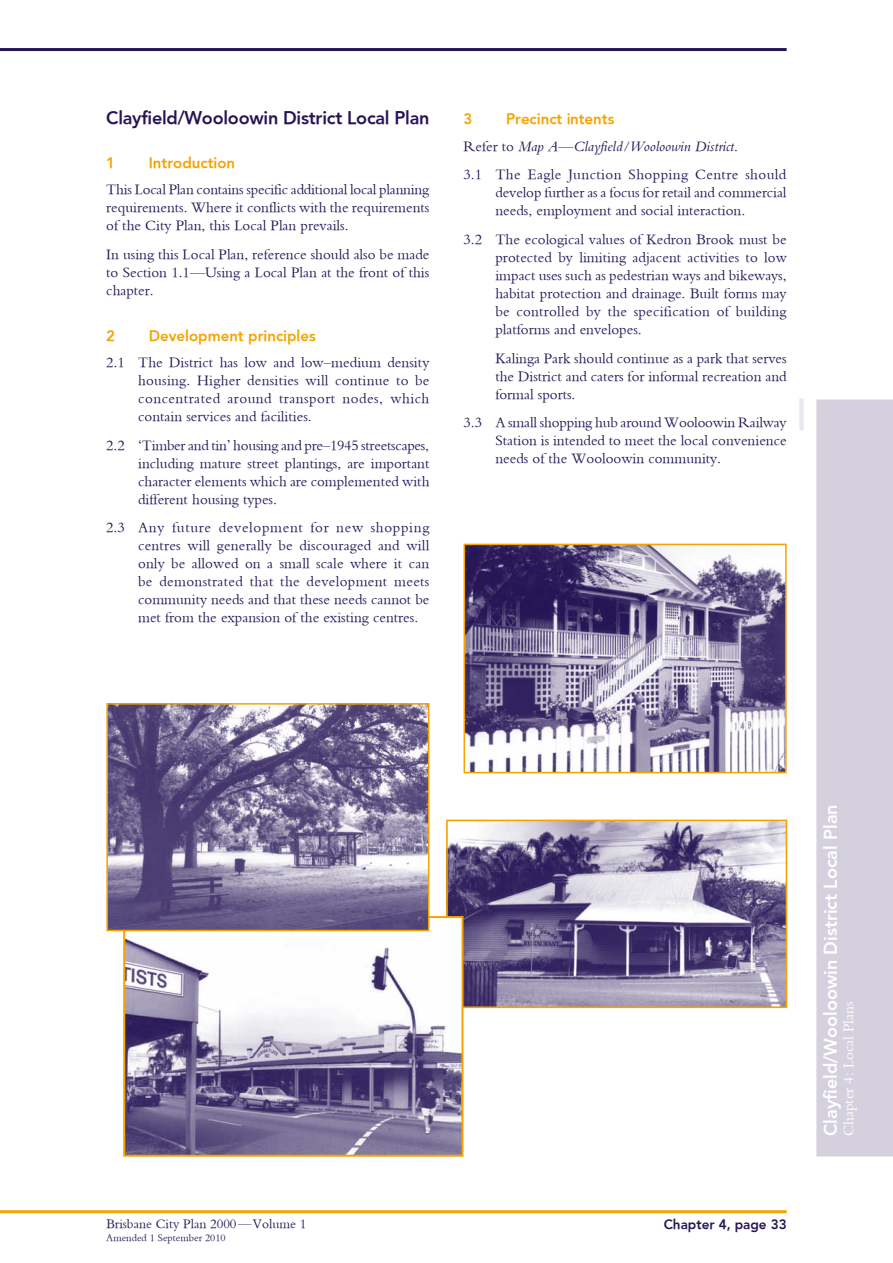
<style>
.page{position:relative;width:893px;height:1263px;background:#fff}
.page>*{position:absolute;margin:0;border:0;box-sizing:border-box;transform-origin:0 0}
.t1{font:800 18px "H Avenir";letter-spacing:-.01em;color:#261555}
.t2{font:800 18px "H Avenir";color:#fff}
.t3{font:15px/18px "Bembo";color:#261555;text-align:justify}
.t4{font:15px/28.7px "Bembo";letter-spacing:.025em;color:#261555}
.t5{font:800 15px "H Avenir";color:#f4a300}
.t6{font:15px "Bembo";color:#fff}
.t7{font:13.5px "Bembo";color:#261555}
.t8{font:800 13.5px "H Avenir";color:#261555}
.t9{font:10.5px "Bembo";color:#261555}
.s1{font-style:italic}
</style>
<div class="page">
<svg style="left:816px;top:399px;width:77px;height:757px;background:#d5d1de"></svg>
<hr style="left:0;top:1210px;width:787px;height:3px;background:#f4a300">
<hr style="left:0;top:48px;width:787px;height:3px;background:#261555">
<img style="left:467px;top:547px;width:317px;height:223px">
<div style="left:464px;top:544px;width:323px;height:229px;border:2px solid #f4a300"></div>
<img style="left:449px;top:823px;width:335px;height:182px">
<div style="left:446px;top:820px;width:341px;height:188px;border:2px solid #f4a300"></div>
<img style="left:126px;top:919px;width:334px;height:235px">
<div style="left:123px;top:916px;width:340px;height:241px;border:2px solid #f4a300"></div>
<div style="left:799px;top:398px;width:5px;height:32px;background:#e9e8ee"></div>
<img style="left:109px;top:706px;width:317px;height:222px">
<div style="left:106px;top:703px;width:323px;height:228px;border:2px solid #f4a300"></div>
<p class="t1" style="left:106px;top:107px;width:325px">Clayfield/Wooloowin District Local Plan</p>
<p class="t5" style="left:106px;top:154px;width:10px">1</p>
<p class="t5" style="left:149px;top:154px;width:88px">Introduction</p>
<p class="t3" style="left:106px;top:180px;width:325px">This Local Plan contains specific additional local planning requirements. Where it conflicts with the requirements of the City Plan, this Local Plan prevails.</p>
<p class="t3" style="left:106px;top:245px;width:325px">In using this Local Plan, reference should also be made to Section 1.1—Using a Local Plan at the front of this chapter.</p>
<p class="t5" style="left:106px;top:326px;width:10px">2</p>
<p class="t5" style="left:149px;top:326px;width:168px">Development principles</p>
<p class="t3" style="left:138px;top:353px;width:293px;text-indent:-32px">2.1 The District has low and low–medium density housing. Higher densities will continue to be concentrated around transport nodes, which contain services and facilities.</p>
<p class="t3" style="left:138px;top:436px;width:293px;text-indent:-32px">2.2 ‘Timber and tin’ housing and pre–1945 streetscapes, including mature street plantings, are important character elements which are complemented with different housing types.</p>
<p class="t3" style="left:138px;top:518px;width:293px;text-indent:-32px">2.3 Any future development for new shopping centres will generally be discouraged and will only be allowed on a small scale where it can be demonstrated that the development meets community needs and that these needs cannot be met from the expansion of the existing centres.</p>
<p class="t5" style="left:464px;top:110px;width:10px">3</p>
<p class="t5" style="left:506px;top:110px;width:110px">Precinct intents</p>
<p class="t4" style="left:464px;top:132px;width:324px">Refer to <span class="s1">Map A—Clayfield/Wooloowin District</span>.<br>3.1 The Eagle Junction Shopping Centre should</p>
<p class="t3" style="left:495px;top:183px;width:293px">develop further as a focus for retail and commercial needs, employment and social interaction.</p>
<p class="t3" style="left:495px;top:230px;width:293px;text-indent:-32px">3.2 The ecological values of Kedron Brook must be protected by limiting adjacent activities to low impact uses such as pedestrian ways and bikeways, habitat protection and drainage. Built forms may be controlled by the specification of building platforms and envelopes.</p>
<p class="t3" style="left:495px;top:349px;width:293px">Kalinga Park should continue as a park that serves the District and caters for informal recreation and formal sports.</p>
<p class="t3" style="left:495px;top:413px;width:293px;text-indent:-32px">3.3 A small shopping hub around Wooloowin Railway Station is intended to meet the local convenience needs of the Wooloowin community.</p>
<p class="t7" style="left:106px;top:1216px;width:202px">Brisbane City Plan 2000—Volume 1</p>
<p class="t8" style="left:664px;top:1216px;width:124px">Chapter 4, page 33</p>
<p class="t9" style="left:106px;top:1231px;width:121px">Amended 1 September 2010</p>
<p class="t2" style="left:820px;top:1136px;width:333px;rotate:-90deg">Clayfield/Wooloowin District Local Plan</p>
<p class="t6" style="left:840px;top:1136px;width:136px;rotate:-90deg">Chapter 4: Local Plans</p>
</div>
